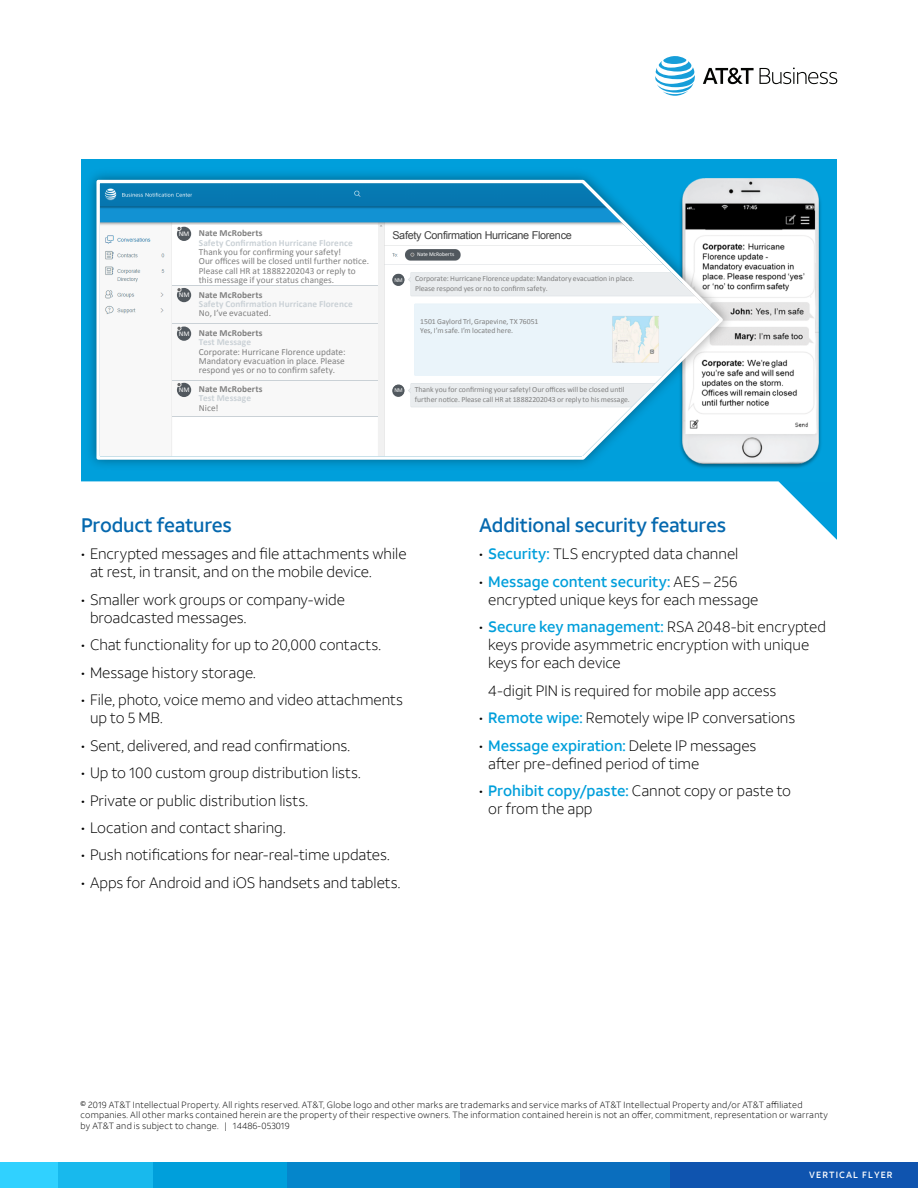
<style>
.page{position:relative;width:918px;height:1188px;background:#fff}
.page>*{position:absolute;margin:0;border:0;box-sizing:border-box;transform-origin:0 0}
.Subhead-2{font:500 19.5px "ATT Aleck Sans";letter-spacing:-.01em;color:#0568ae}
.Bullets-3{font:300 15px/18px "ATT Aleck Sans";color:#000}
.t1{font:10.8px "Arial";letter-spacing:-.025em;color:#404040}
.t2{font:9.3px/9.3px "Calibri";letter-spacing:.005em;color:#7f7f7f}
.t3{font:700 9.3px/9.3px "Calibri";letter-spacing:.005em;color:#cad1d6}
.t4{font:700 9.3px/9.3px "Calibri";letter-spacing:.01em;color:#7f7f7f}
.Legal{font:300 9px/10.5px "ATT Aleck Sans";letter-spacing:.03em;color:#000}
.t5{font:500 9px "ATT Aleck Sans";letter-spacing:.12em;color:#fff}
.t6{font:7.8px/9.3px "Calibri";color:#7f7f7f}
.t7{font:7.2px "Calibri";letter-spacing:-.005em;color:#fff}
.t8{font:6px "Calibri";color:#fff;scale:.95 1}
.t9{font:5.7px "Calibri";color:#fff}
.s1{font-weight:700}
.s2{font-weight:700;color:#cad1d6}
.s3{color:#7f7f7f}
.s4{font-weight:400;color:#7f7f7f}
.s5{color:#cad1d6}
.s6{font-weight:400}
.s7{font-weight:500;color:#009fdb}
</style>
<div class="page">
<div style="left:669px;top:1163px;width:249px;height:25px;background:#0f54af"></div>
<div style="left:459px;top:1163px;width:211px;height:25px;background:#0a6ebe"></div>
<div style="left:287px;top:1163px;width:172px;height:25px;background:#0586cb"></div>
<div style="left:153px;top:1163px;width:134px;height:25px;background:#009fdb"></div>
<div style="left:57px;top:1163px;width:96px;height:25px;background:#18b9ed"></div>
<div style="left:0;top:1162px;width:57px;height:26px;background:#30d1ff"></div>
<svg style="left:655px;top:56px;width:40px;height:40px"></svg>
<svg style="left:703px;top:68px;width:51px;height:16px"></svg>
<svg style="left:760px;top:68px;width:77px;height:16px"></svg>
<img style="left:81px;top:159px;width:756px;height:322px">
<svg style="left:95px;top:178px;width:631px;height:283px"></svg>
<div style="left:173px;top:226px;width:205px;height:59px;background:#fff"></div>
<div style="left:173px;top:285px;width:205px;height:42px;background:#f8f8f8"></div>
<div style="left:416px;top:251px;width:42px;height:8px;background:#51585e"></div>
<svg style="left:709px;top:310px;width:10px;height:20px"></svg>
<div style="left:411px;top:272px;width:261px;height:13px;background:#eaedef"></div>
<div style="left:389px;top:229px;width:185px;height:11px;background:#fff"></div>
<div style="left:415px;top:386px;width:238px;height:8px;background:#eaedef"></div>
<div style="left:418px;top:305px;width:87px;height:24px;background:#eaf4fa"></div>
<div style="left:393px;top:274px;width:11px;height:12px;background:#51585e;border-radius:50%"></div>
<div style="left:393px;top:385px;width:11px;height:11px;background:#51585e;border-radius:50%"></div>
<svg style="left:177px;top:227px;width:14px;height:14px"></svg>
<svg style="left:177px;top:288px;width:14px;height:14px"></svg>
<div style="left:173px;top:323px;width:205px;height:57px;background:#f8f8f8"></div>
<hr style="left:173px;top:285px;width:205px;height:1px;background:#cad1d6">
<hr style="left:173px;top:323px;width:205px;height:1px;background:#cad1d6">
<svg style="left:177px;top:327px;width:14px;height:14px"></svg>
<div style="left:173px;top:377px;width:205px;height:40px;background:#f8f8f8"></div>
<hr style="left:173px;top:417px;width:205px;height:1px;background:#cad1d6">
<svg style="left:177px;top:383px;width:14px;height:14px"></svg>
<img style="left:612px;top:316px;width:47px;height:47px">
<hr style="left:173px;top:380px;width:205px;height:1px;background:#cad1d6">
<svg style="left:800px;top:481px;width:37px;height:59px"></svg>
<svg style="left:81px;top:481px;width:719px;height:22px"></svg>
<p class="t7" style="left:179px;top:229px;width:12px">NM</p>
<p class="t2" style="left:199px;top:228px;width:172px"><span class="s1">Nate McRoberts<br></span><span class="s2">Safety Confirmation Hurricane Florence </span>Thank you for confirming your safety!<br>Our offices will be closed until further notice.<br>Please call HR at 18882202043 or reply to this message if your status changes.</p>
<p class="t7" style="left:179px;top:290px;width:12px">NM</p>
<p class="t3" style="left:199px;top:290px;width:155px"><span class="s3">Nate McRoberts<br></span>Safety Confirmation Hurricane Florence<br><span class="s4">No, I’ve evacuated.</span></p>
<p class="t7" style="left:179px;top:329px;width:12px">NM</p>
<p class="t2" style="left:199px;top:328px;width:148px"><span class="s1">Nate McRoberts<br></span><span class="s2">Test Message<br></span>Corporate: Hurricane Florence update:<br>Mandatory evacuation in place. Please respond yes or no to confirm safety.</p>
<p class="t1" style="left:392px;top:228px;width:181px">Safety Confirmation Hurricane Florence</p>
<p class="t8" style="left:394px;top:275px;width:10px">NM</p>
<p class="t9" style="left:417px;top:250px;width:39px">Nate McRoberts</p>
<p class="t6" style="left:415px;top:274px;width:221px">Corporate: Hurricane Florence update: Mandatory evacuation in place.<br>Please respond yes or no to confirm safety.</p>
<p class="t6" style="left:420px;top:317px;width:120px">1501 Gaylord Trl, Grapevine, TX 76051<br>Yes, I’m safe. I’m located here.</p>
<p class="t7" style="left:179px;top:384px;width:12px">NM</p>
<p class="t4" style="left:199px;top:384px;width:65px">Nate McRoberts<br><span class="s5">Test Message<br></span><span class="s6">Nice!</span></p>
<p class="t8" style="left:394px;top:386px;width:10px">NM</p>
<p class="t6" style="left:415px;top:385px;width:217px">Thank you for confirming your safety! Our offices will be closed until further notice. Please call HR at 18882202043 or reply to his message.</p>
<p class="Subhead-2" style="left:81px;top:513px;width:152px">Product features</p>
<p class="Bullets-3" style="left:90px;top:545px;width:318px;text-indent:-9px">• Encrypted messages and file attachments while at rest, in transit, and on the mobile device.</p>
<p class="Bullets-3" style="left:90px;top:590px;width:257px;text-indent:-9px">• Smaller work groups or company-wide broadcasted messages.</p>
<p class="Bullets-3" style="left:81px;top:636px;width:302px">• Chat functionality for up to 20,000 contacts.</p>
<p class="Bullets-3" style="left:81px;top:663px;width:176px">• Message history storage.</p>
<p class="Bullets-3" style="left:90px;top:691px;width:315px;text-indent:-9px">• File, photo, voice memo and video attachments up to 5 MB.</p>
<p class="Bullets-3" style="left:81px;top:736px;width:271px">• Sent, delivered, and read confirmations.</p>
<p class="Bullets-3" style="left:81px;top:764px;width:281px">• Up to 100 custom group distribution lists.</p>
<p class="Bullets-3" style="left:81px;top:791px;width:229px">• Private or public distribution lists.</p>
<p class="Bullets-3" style="left:81px;top:819px;width:206px">• Location and contact sharing.</p>
<p class="Bullets-3" style="left:81px;top:846px;width:310px">• Push notifications for near-real-time updates.</p>
<p class="Bullets-3" style="left:81px;top:874px;width:321px">• Apps for Android and iOS handsets and tablets.</p>
<p class="Subhead-2" style="left:479px;top:513px;width:248px">Additional security features</p>
<p class="Bullets-3" style="left:479px;top:545px;width:261px">• <span class="s7">Security:</span> TLS encrypted data channel</p>
<p class="Bullets-3" style="left:488px;top:572px;width:272px;text-indent:-9px">• <span class="s7">Message content security:</span> AES – 256 encrypted unique keys for each message</p>
<p class="Bullets-3" style="left:488px;top:618px;width:339px;text-indent:-9px">• <span class="s7">Secure key management:</span> RSA 2048-bit encrypted keys provide asymmetric encryption with unique keys for each device</p>
<p class="Bullets-3" style="left:488px;top:681px;width:290px">4-digit PIN is required for mobile app access</p>
<p class="Bullets-3" style="left:479px;top:709px;width:317px">• <span class="s7">Remote wipe:</span> Remotely wipe IP conversations</p>
<p class="Bullets-3" style="left:488px;top:736px;width:270px;text-indent:-9px">• <span class="s7">Message expiration:</span> Delete IP messages after pre-defined period of time</p>
<p class="Bullets-3" style="left:488px;top:782px;width:304px;text-indent:-9px">• <span class="s7">Prohibit copy/paste:</span> Cannot copy or paste to or from the app</p>
<p class="Legal" style="left:81px;top:1099px;width:749px">© 2019 AT&amp;T Intellectual Property. All rights reserved. AT&amp;T, Globe logo and other marks are trademarks and service marks of AT&amp;T Intellectual Property and/or AT&amp;T affiliated companies. All other marks contained herein are the property of their respective owners. The information contained herein is not an offer, commitment, representation or warranty by AT&amp;T and is subject to change. | 14486-053019</p>
<p class="t5" style="left:809px;top:1169px;width:85px">VERTICAL FLYER</p>
</div>
